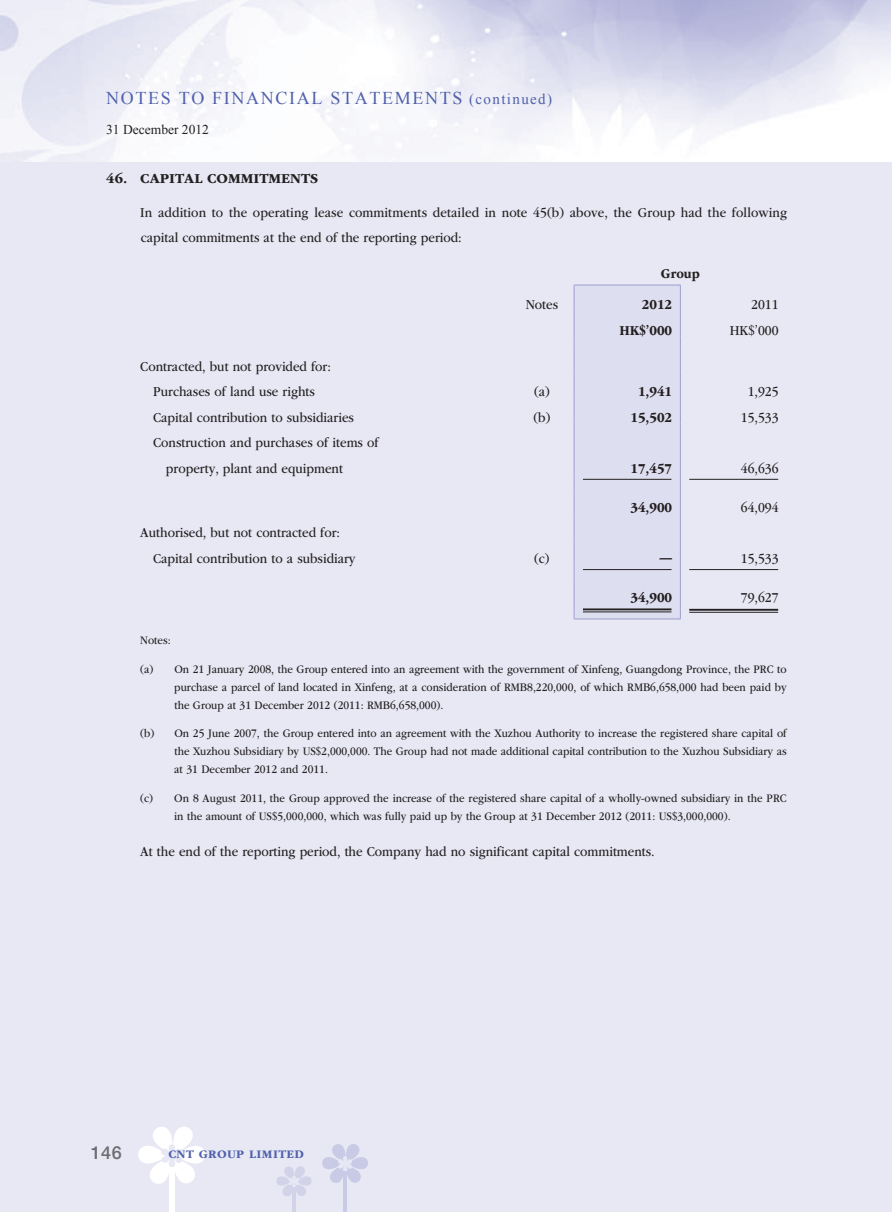
<style>
.page{position:relative;width:893px;height:1212px;background:#fff}
.page>*{position:absolute;margin:0;border:0;box-sizing:border-box;transform-origin:0 0}
.t1{font:18px "Times New Roman";letter-spacing:.095em;color:#5060ac}
.t2{font:500 18px "Helvetica Neue LT Std";color:#6c6d70}
.t3{font:14.25px/25.5px "ITC Garamond Std";color:#231f20;scale:.9 1}
.t4{font:700 14.25px "ITC Garamond Std";color:#231f20;scale:.9 1}
.t5{font:700 14.25px "ITC Garamond Std";color:#231f20}
.t6{font:13.5px "Times New Roman";color:#231f20}
.t7{font:12px/18px "ITC Garamond Std";color:#231f20;text-align:justify;scale:.9 1}
.t8{font:700 12px "ITC Garamond Std";letter-spacing:.03em;color:#5060ac}
.s1{font-size:15px}
.s2{font-family:"Times LT Std"}
</style>
<div class="page">
<div style="left:0;top:163px;width:892px;height:1049px;background:#e7e8f4"></div>
<hr style="left:343px;top:1172px;width:4px;height:40px;background:#c9cae5">
<svg style="left:322px;top:1144px;width:46px;height:39px"></svg>
<div style="left:169px;top:1167px;width:6px;height:45px;background:#fff"></div>
<svg style="left:138px;top:1126px;width:67px;height:58px"></svg>
<hr style="left:293px;top:1187px;width:3px;height:25px;background:#d2d3e9">
<svg style="left:276px;top:1166px;width:36px;height:30px"></svg>
<hr style="left:574px;top:619px;width:107px;height:1px;background:#9d9fce">
<div style="left:574px;top:285px;width:107px;height:334px;background:#dddeef"></div>
<hr style="left:583px;top:479px;width:88px;height:1px;background:#231f20">
<hr style="left:689px;top:479px;width:89px;height:1px;background:#231f20">
<hr style="left:583px;top:569px;width:88px;height:1px;background:#231f20">
<hr style="left:689px;top:569px;width:89px;height:1px;background:#231f20">
<hr style="left:583px;top:608px;width:88px;height:2px;background:#231f20">
<hr style="left:583px;top:611px;width:88px;height:1px;background:#231f20">
<hr style="left:689px;top:609px;width:89px;height:2px;background:#231f20">
<hr style="left:689px;top:612px;width:89px;height:1px;background:#231f20">
<h1 class="t1" style="left:106px;top:86px;width:447px">NOTES TO FINANCIAL STATEMENTS <span class="s1">(CONTINUED)</span></h1>
<p class="t6" style="left:106px;top:121px;width:104px">31 DECEMBER 2012</p>
<p class="t5" style="left:106px;top:170px;width:213px">46. CAPITAL COMMITMENTS</p>
<p class="t3" style="left:140px;top:200px;width:720px">In addition to the operating lease commitments detailed in note 45(b) above, the Group had the following capital commitments at the end of the reporting period:</p>
<p class="t4" style="left:661px;top:266px;width:45px">Group</p>
<p class="t3" style="left:526px;top:292px;width:38px">Notes</p>
<p class="t4" style="left:642px;top:297px;width:35px">2012</p>
<p class="t3" style="left:751px;top:292px;width:32px">2011</p>
<p class="t4" style="left:619px;top:322px;width:60px">HK<span class="s2">$</span>’000</p>
<p class="t3" style="left:730px;top:317px;width:56px">HK<span class="s2">$</span>’000</p>
<p class="t3" style="left:140px;top:353px;width:213px;text-align:center">Contracted, but not provided for:<br>Purchases of land use rights</p>
<p class="t3" style="left:534px;top:379px;width:19px">(a)</p>
<p class="t4" style="left:638px;top:384px;width:40px">1,941</p>
<p class="t3" style="left:748px;top:379px;width:36px">1,925</p>
<p class="t3" style="left:153px;top:404px;width:225px">Capital contribution to subsidiaries</p>
<p class="t3" style="left:534px;top:404px;width:20px">(b)</p>
<p class="t4" style="left:630px;top:409px;width:48px">15,502</p>
<p class="t3" style="left:741px;top:404px;width:43px">15,533</p>
<p class="t3" style="left:166px;top:430px;width:238px;text-indent:-13px">Construction and purchases of items of property, plant and equipment</p>
<p class="t4" style="left:630px;top:460px;width:48px">17,457</p>
<p class="t3" style="left:741px;top:455px;width:43px">46,636</p>
<p class="t4" style="left:630px;top:499px;width:48px">34,900</p>
<p class="t3" style="left:741px;top:495px;width:43px">64,094</p>
<p class="t3" style="left:153px;top:520px;width:226px;text-indent:-13px">Authorised, but not contracted for:<br>Capital contribution to a subsidiary</p>
<p class="t3" style="left:534px;top:546px;width:19px">(c)</p>
<p class="t4" style="left:659px;top:549px;width:16px">—</p>
<p class="t3" style="left:741px;top:546px;width:43px">15,533</p>
<p class="t4" style="left:630px;top:590px;width:48px">34,900</p>
<p class="t3" style="left:741px;top:585px;width:43px">79,627</p>
<p class="t7" style="left:140px;top:631px;width:35px">Notes:</p>
<p class="t7" style="left:174px;top:660px;width:682px;text-indent:-34px">(a) On 21 January 2008, the Group entered into an agreement with the government of Xinfeng, Guangdong Province, the PRC to purchase a parcel of land located in Xinfeng, at a consideration of RMB8,220,000, of which RMB6,658,000 had been paid by the Group at 31 December 2012 (2011: RMB6,658,000).</p>
<p class="t7" style="left:174px;top:724px;width:682px;text-indent:-34px">(b) On 25 June 2007, the Group entered into an agreement with the Xuzhou Authority to increase the registered share capital of the Xuzhou Subsidiary by US<span class="s2">$</span>2,000,000. The Group had not made additional capital contribution to the Xuzhou Subsidiary as at 31 December 2012 and 2011.</p>
<p class="t7" style="left:174px;top:789px;width:682px;text-indent:-34px">(c) On 8 August 2011, the Group approved the increase of the registered share capital of a wholly-owned subsidiary in the PRC in the amount of US<span class="s2">$</span>5,000,000, which was fully paid up by the Group at 31 December 2012 (2011: US<span class="s2">$</span>3,000,000).</p>
<p class="t3" style="left:140px;top:839px;width:573px">At the end of the reporting period, the Company had no significant capital commitments.</p>
<h1 class="t2" style="left:91px;top:1142px;width:33px">146</h1>
<p class="t8" style="left:168px;top:1148px;width:137px">CNT GROUP LIMITED</p>
</div>
